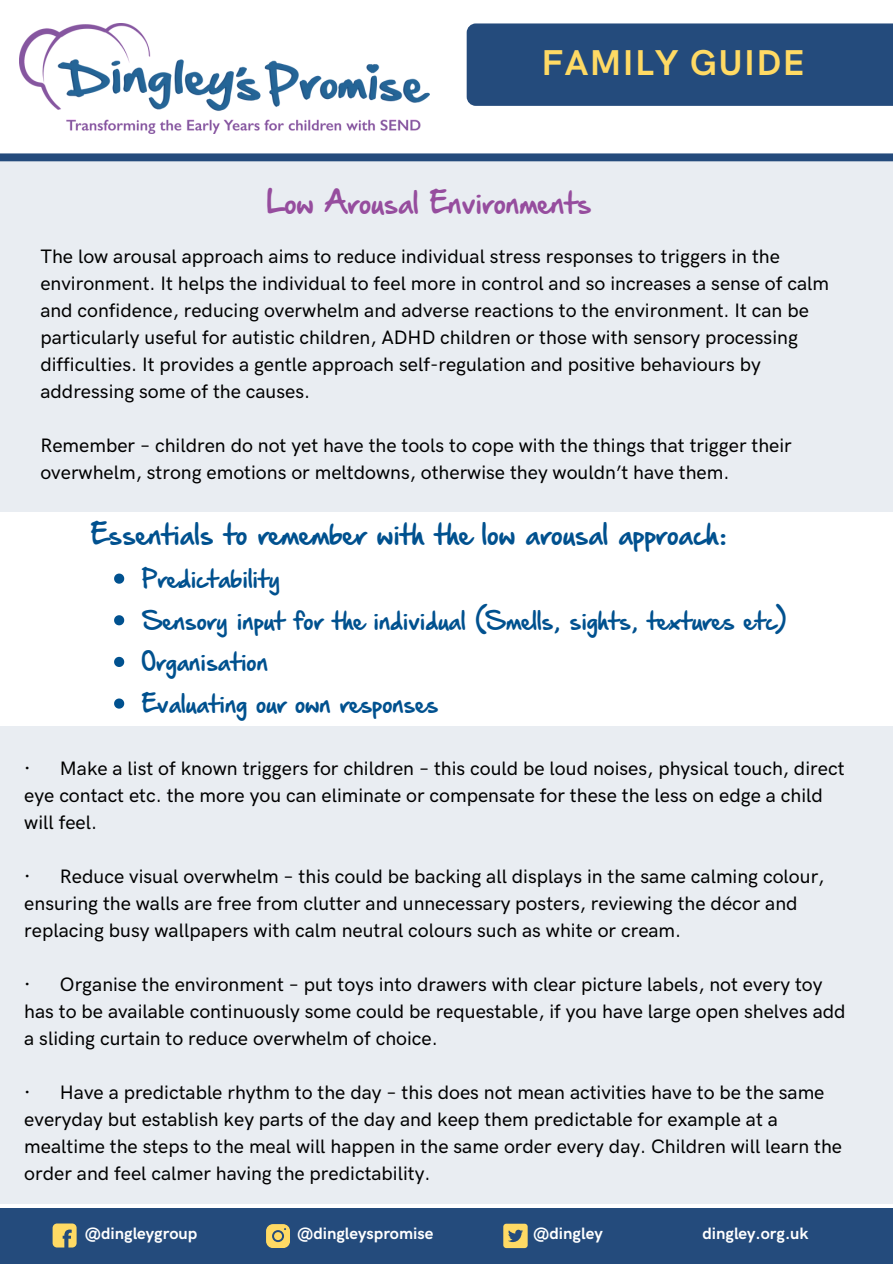
<style>
.page{position:relative;width:893px;height:1264px;background:#fff}
.page>*{position:absolute;margin:0;border:0;box-sizing:border-box;transform-origin:0 0}
.t1{font:36px "Hand Of Sean Pro";color:#964d9e}
.t2{font:700 36px "HK Grotesk Pro";letter-spacing:.04em;color:#ffda64}
.t3{font:34.5px "Hand Of Sean Pro";color:#00518f}
.t4{font:30px "Hand Of Sean Pro";color:#00518f}
.t5{font:500 19.5px/27px "HK Grotesk Pro";color:#000}
.t6{font:700 16.5px "HK Grotesk Pro";color:#fff}
</style>
<div class="page">
<div style="left:0;top:157px;width:892px;height:1047px;background:#e9edf2"></div>
<div style="left:0;top:1208px;width:892px;height:55px;background:#244b7c"></div>
<svg style="left:53px;top:1223px;width:23px;height:24px"></svg>
<svg style="left:266px;top:1224px;width:24px;height:23px"></svg>
<svg style="left:503px;top:1223px;width:24px;height:24px"></svg>
<div style="left:466px;top:23px;width:426px;height:83px;background:#244b7c"></div>
<img style="left:19px;top:23px;width:410px;height:111px">
<div style="left:0;top:153px;width:892px;height:8px;background:#244b7c"></div>
<div style="left:0;top:512px;width:892px;height:213px;background:#fff"></div>
<svg style="left:114px;top:573px;width:10px;height:10px"></svg>
<svg style="left:114px;top:615px;width:10px;height:10px"></svg>
<svg style="left:114px;top:657px;width:10px;height:10px"></svg>
<svg style="left:114px;top:698px;width:10px;height:10px"></svg>
<h4 class="t2" style="left:541px;top:42px;width:264px">FAMILY GUIDE</h4>
<p class="t1" style="left:267px;top:178px;width:326px">Low Arousal Environments</p>
<h1 class="t5" style="left:40px;top:243px;width:790px">The low arousal approach aims to reduce individual stress responses to triggers in the environment. It helps the individual to feel more in control and so increases a sense of calm and confidence, reducing overwhelm and adverse reactions to the environment. It can be particularly useful for autistic children, ADHD children or those with sensory processing difficulties. It provides a gentle approach self-regulation and positive behaviours by addressing some of the causes.</h1>
<h2 class="t5" style="left:40px;top:432px;width:753px">Remember – children do not yet have the tools to cope with the things that trigger their overwhelm, strong emotions or meltdowns, otherwise they wouldn’t have them.</h2>
<h2 class="t3" style="left:90px;top:511px;width:637px">Essentials to remember with the low arousal approach:</h2>
<h3 class="t4" style="left:141px;top:558px;width:140px">Predictability</h3>
<h3 class="t4" style="left:141px;top:600px;width:647px">Sensory input for the individual (Smells, sights, textures etc)</h3>
<h3 class="t4" style="left:141px;top:641px;width:128px">Organisation</h3>
<h3 class="t4" style="left:141px;top:683px;width:298px">Evaluating our own responses</h3>
<h4 class="t5" style="left:24px;top:755px;width:821px">· Make a list of known triggers for children – this could be loud noises, physical touch, direct eye contact etc. the more you can eliminate or compensate for these the less on edge a child will feel.</h4>
<h4 class="t5" style="left:24px;top:863px;width:801px">· Reduce visual overwhelm – this could be backing all displays in the same calming colour, ensuring the walls are free from clutter and unnecessary posters, reviewing the décor and replacing busy wallpapers with calm neutral colours such as white or cream.</h4>
<h4 class="t5" style="left:24px;top:971px;width:822px">· Organise the environment – put toys into drawers with clear picture labels, not every toy has to be available continuously some could be requestable, if you have large open shelves add a sliding curtain to reduce overwhelm of choice.</h4>
<h4 class="t5" style="left:24px;top:1079px;width:819px">· Have a predictable rhythm to the day – this does not mean activities have to be the same everyday but establish key parts of the day and keep them predictable for example at a mealtime the steps to the meal will happen in the same order every day. Children will learn the order and feel calmer having the predictability.</h4>
<h4 class="t6" style="left:85px;top:1224px;width:114px">@dingleygroup</h4>
<h4 class="t6" style="left:297px;top:1224px;width:138px">@dingleyspromise</h4>
<h4 class="t6" style="left:533px;top:1224px;width:71px">@dingley</h4>
<h4 class="t6" style="left:702px;top:1224px;width:108px">dingley.org.uk</h4>
</div>
